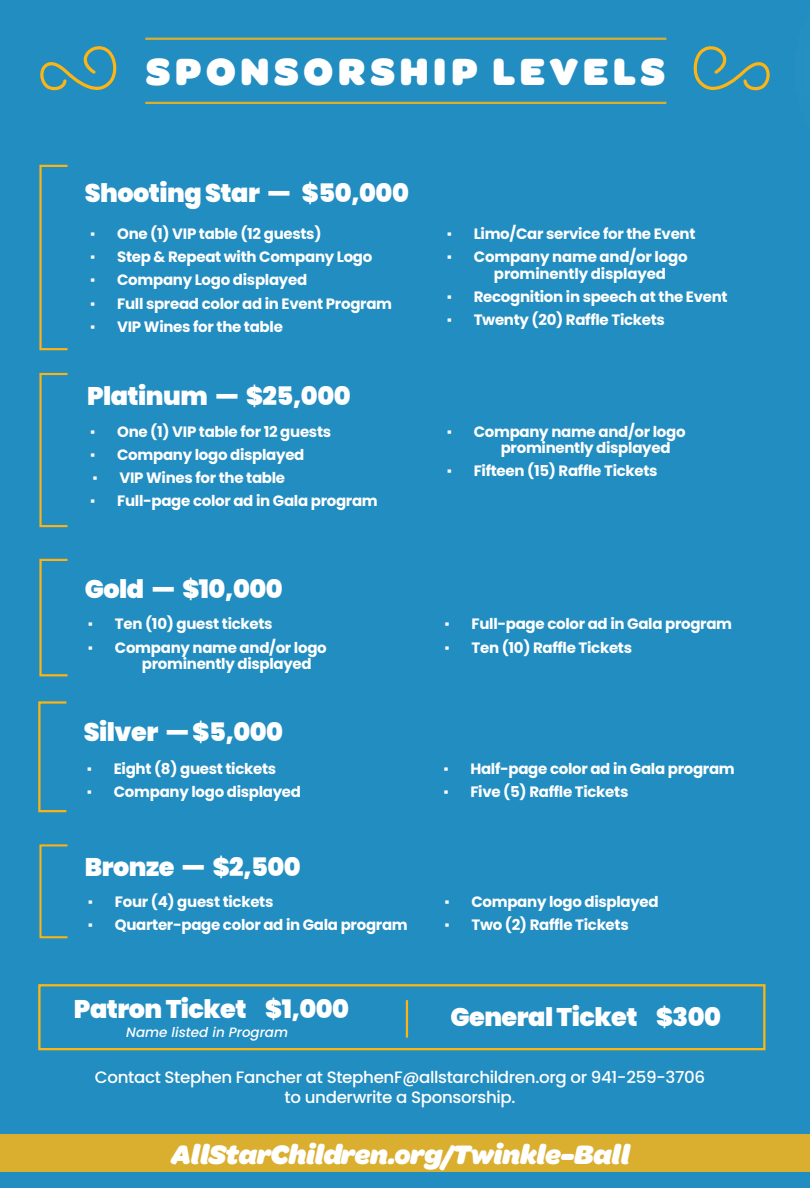
<style>
.page{position:relative;width:810px;height:1188px;background:#218dc1}
.page>*{position:absolute;margin:0;border:0;box-sizing:border-box;transform-origin:0 0}
.t1{font:900 40.5px "Omnes";letter-spacing:.12em;color:#fff}
.t2{font:italic 900 28.5px "Omnes";letter-spacing:-.02em;color:#fff}
.t3{font:900 25.5px "Poppins";letter-spacing:-.02em;color:#fff}
.t4{font:500 16.5px/19.5px "Poppins";letter-spacing:-.02em;color:#fff;text-align:center}
.t5{font:700 15px/16.5px "Poppins";letter-spacing:-.02em;color:#fff}
.t6{font:italic 500 13.5px "Poppins";color:#fff}
.s1{font-family:"Times New Roman";font-weight:400}
</style>
<div class="page">
<svg style="left:693px;top:46px;width:47px;height:44px"></svg>
<svg style="left:40px;top:46px;width:77px;height:45px"></svg>
<hr style="left:145px;top:102px;width:521px;height:2px;background:#fcb514">
<hr style="left:145px;top:38px;width:521px;height:2px;background:#fcb514">
<div style="left:0;top:1134px;width:810px;height:38px;background:#daae2e"></div>
<div style="left:38px;top:701px;width:30px;height:111px;border:2px solid #fbb315"></div>
<div style="left:39px;top:559px;width:30px;height:117px;border:2px solid #fbb315"></div>
<div style="left:39px;top:373px;width:30px;height:154px;border:2px solid #fbb315"></div>
<div style="left:39px;top:165px;width:30px;height:185px;border:2px solid #fbb315"></div>
<div style="left:39px;top:844px;width:30px;height:94px;border:2px solid #fbb315"></div>
<div style="left:38px;top:984px;width:728px;height:66px;border:2px solid #fcb614"></div>
<hr style="left:406px;top:1000px;width:2px;height:38px;background:#fbb315">
<img style="left:760px;top:1004px;width:6px;height:47px">
<img style="left:740px;top:62px;width:30px;height:29px">
<h1 class="t1" style="left:146px;top:43px;width:521px">SPONSORSHIP LEVELS</h1>
<h3 class="t3" style="left:85px;top:178px;width:326px">Shooting Star — $50,000</h3>
<p class="t5" style="left:90px;top:225px;width:233px"><span class="s1">▪</span> One (1) VIP table (12 guests)</p>
<p class="t5" style="left:90px;top:249px;width:284px"><span class="s1">▪</span> Step &amp; Repeat with Company Logo</p>
<p class="t5" style="left:90px;top:272px;width:219px"><span class="s1">▪</span> Company Logo displayed</p>
<p class="t5" style="left:90px;top:295px;width:303px"><span class="s1">▪</span> Full spread color ad in Event Program</p>
<p class="t5" style="left:90px;top:318px;width:194px"><span class="s1">▪</span> VIP Wines for the table</p>
<h3 class="t3" style="left:87px;top:381px;width:265px">Platinum — $25,000</h3>
<p class="t5" style="left:90px;top:423px;width:242px"><span class="s1">▪</span> One (1) VIP table for 12 guests</p>
<p class="t5" style="left:90px;top:446px;width:216px"><span class="s1">▪</span> Company logo displayed</p>
<p class="t5" style="left:92px;top:470px;width:194px"><span class="s1">▪</span> VIP Wines for the table</p>
<p class="t5" style="left:90px;top:493px;width:289px"><span class="s1">▪</span> Full-page color ad in Gala program</p>
<h3 class="t3" style="left:85px;top:574px;width:199px">Gold — $10,000</h3>
<p class="t5" style="left:88px;top:616px;width:186px"><span class="s1">▪</span> Ten (10) guest tickets</p>
<p class="t5" style="left:142px;top:639px;width:186px;text-indent:-54px"><span class="s1">▪</span> Company name and/or logo prominently displayed</p>
<h3 class="t3" style="left:84px;top:717px;width:201px">Silver — $5,000</h3>
<p class="t5" style="left:87px;top:761px;width:191px"><span class="s1">▪</span> Eight (8) guest tickets</p>
<p class="t5" style="left:87px;top:784px;width:216px"><span class="s1">▪</span> Company logo displayed</p>
<h3 class="t3" style="left:85px;top:852px;width:218px">Bronze — $2,500</h3>
<p class="t5" style="left:88px;top:893px;width:187px"><span class="s1">▪</span> Four (4) guest tickets</p>
<p class="t5" style="left:88px;top:917px;width:321px"><span class="s1">▪</span> Quarter-page color ad in Gala program</p>
<h3 class="t3" style="left:74px;top:994px;width:277px">Patron Ticket $1,000</h3>
<p class="t6" style="left:126px;top:1024px;width:163px">Name listed in Program</p>
<p class="t5" style="left:447px;top:225px;width:250px"><span class="s1">▪</span> Limo/Car service for the Event</p>
<p class="t5" style="left:494px;top:249px;width:195px;text-indent:-47px"><span class="s1">▪</span> Company name and/or logo prominently displayed</p>
<p class="t5" style="left:447px;top:288px;width:282px"><span class="s1">▪</span> Recognition in speech at the Event</p>
<p class="t5" style="left:447px;top:312px;width:220px"><span class="s1">▪</span> Twenty (20) Raffle Tickets</p>
<p class="t5" style="left:501px;top:423px;width:186px;text-indent:-54px"><span class="s1">▪</span> Company name and/or logo prominently displayed</p>
<p class="t5" style="left:447px;top:463px;width:212px"><span class="s1">▪</span> Fifteen (15) Raffle Tickets</p>
<p class="t5" style="left:444px;top:616px;width:289px"><span class="s1">▪</span> Full-page color ad in Gala program</p>
<p class="t5" style="left:444px;top:639px;width:189px"><span class="s1">▪</span> Ten (10) Raffle Tickets</p>
<p class="t5" style="left:443px;top:761px;width:293px"><span class="s1">▪</span> Half-page color ad in Gala program</p>
<p class="t5" style="left:443px;top:784px;width:187px"><span class="s1">▪</span> Five (5) Raffle Tickets</p>
<p class="t5" style="left:444px;top:893px;width:216px"><span class="s1">▪</span> Company logo displayed</p>
<p class="t5" style="left:444px;top:917px;width:186px"><span class="s1">▪</span> Two (2) Raffle Tickets</p>
<h3 class="t3" style="left:450px;top:1002px;width:272px">General Ticket $300</h3>
<p class="t4" style="left:95px;top:1068px;width:612px">Contact Stephen Fancher at StephenF@allstarchildren.org or 941-259-3706 to underwrite a Sponsorship.</p>
<h2 class="t2" style="left:171px;top:1135px;width:461px">AllStarChildren.org/Twinkle-Ball</h2>
</div>
